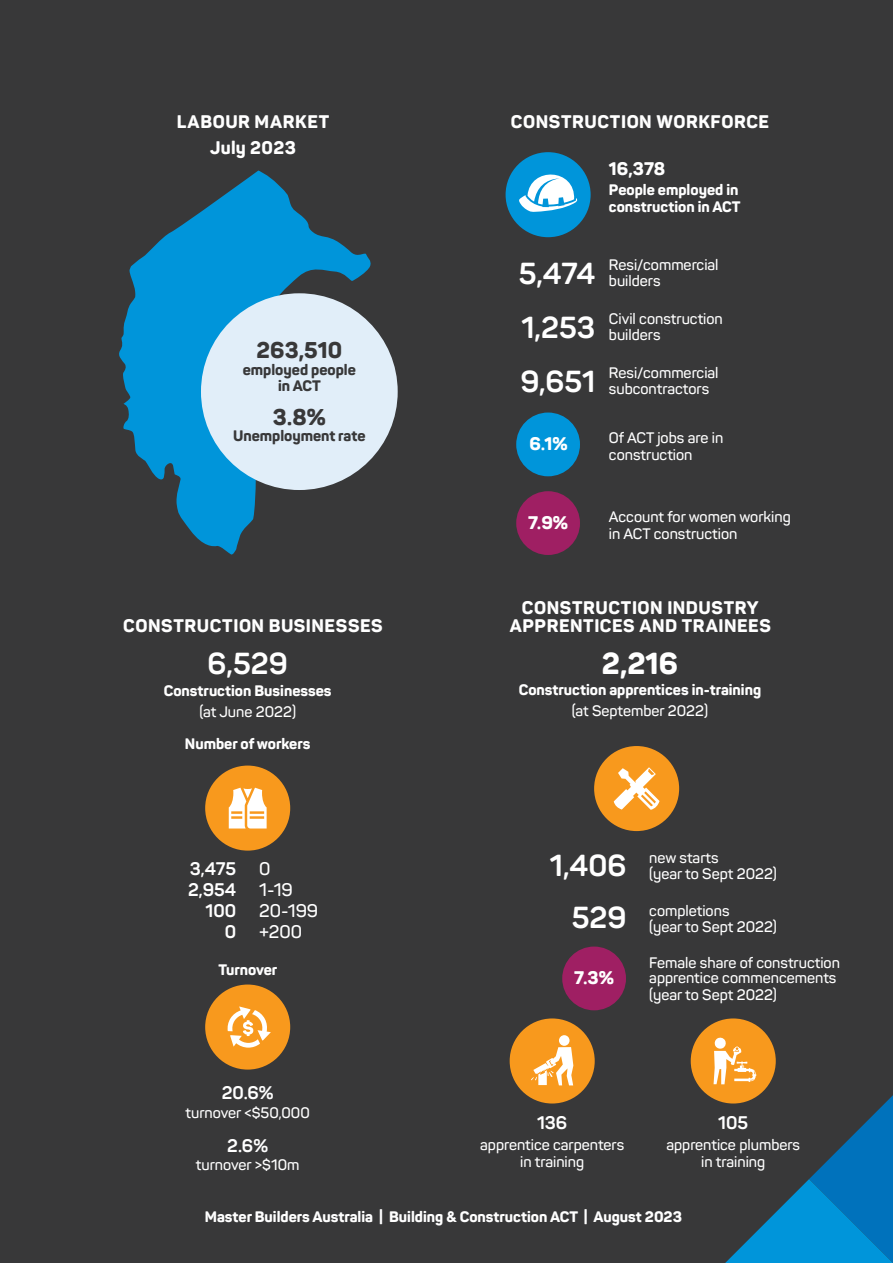
<style>
.page{position:relative;width:893px;height:1263px;background:#383839}
.page>*{position:absolute;margin:0;border:0;box-sizing:border-box;transform-origin:0 0}
.t1{font:700 30px/54px "Panton";color:#fff;text-align:justify}
.t2{font:800 30px "Panton";color:#fff}
.t3{font:800 22.5px "Panton";color:#383839}
.t4{font:800 18px/26.5px "Panton";letter-spacing:.03em;color:#fff;text-align:center}
.t5{font:700 18px/20.7px "Panton";color:#fff;text-align:right}
.t6{font:600 18px/20.7px "Panton";color:#fff}
.t7{font:600 15px/16.5px "Panton";color:#fff}
.t8{font:800 15px/16.5px "Panton";color:#fff}
.t9{font:800 15px/16.5px "Panton";color:#383839;text-align:center}
</style>
<div class="page">
<svg style="left:725px;top:1095px;width:168px;height:168px"></svg>
<div style="left:516px;top:412px;width:64px;height:64px;background:#0095da;border-radius:50%"></div>
<div style="left:516px;top:491px;width:64px;height:64px;background:#9f1f63;border-radius:50%"></div>
<div style="left:506px;top:152px;width:85px;height:85px;background:#0095da;border-radius:50%"></div>
<svg style="left:519px;top:174px;width:59px;height:38px"></svg>
<svg style="left:119px;top:171px;width:252px;height:384px;fill:#0095da"></svg>
<div style="left:201px;top:293px;width:197px;height:197px;background:#e1eef9;border-radius:50%"></div>
<div style="left:691px;top:1018px;width:85px;height:85px;background:#f8991d;border-radius:50%"></div>
<svg style="left:714px;top:1037px;width:42px;height:47px"></svg>
<div style="left:510px;top:1018px;width:85px;height:85px;background:#f8991d;border-radius:50%"></div>
<svg style="left:531px;top:1035px;width:42px;height:50px"></svg>
<div style="left:205px;top:765px;width:85px;height:86px;background:#f8991d;border-radius:50%"></div>
<svg style="left:229px;top:788px;width:38px;height:40px"></svg>
<div style="left:205px;top:984px;width:85px;height:85px;background:#f8991d;border-radius:50%"></div>
<svg style="left:227px;top:1006px;width:44px;height:42px"></svg>
<div style="left:594px;top:746px;width:85px;height:85px;background:#f8991d;border-radius:50%"></div>
<svg style="left:614px;top:767px;width:45px;height:43px"></svg>
<div style="left:562px;top:946px;width:64px;height:64px;background:#9f1f63;border-radius:50%"></div>
<p class="t4" style="left:177px;top:108px;width:154px">LABOUR MARKET<br>July 2023</p>
<h2 class="t3" style="left:257px;top:336px;width:87px">263,510</h2>
<p class="t9" style="left:243px;top:361px;width:115px">employed people in ACT</p>
<h2 class="t3" style="left:273px;top:402px;width:54px">3.8%</h2>
<p class="t9" style="left:233px;top:427px;width:134px">Unemployment rate</p>
<p class="t4" style="left:123px;top:612px;width:261px">CONSTRUCTION BUSINESSES</p>
<h1 class="t1" style="left:207px;top:636px;width:82px">6,529</h1>
<p class="t8" style="left:164px;top:682px;width:169px">Construction Businesses</p>
<p class="t7" style="left:199px;top:703px;width:98px">(at June 2022)</p>
<p class="t8" style="left:185px;top:735px;width:127px">Number of workers</p>
<p class="t5" style="left:188px;top:858px;width:50px">3,475<br>2,954<br>100<br>0</p>
<p class="t6" style="left:259px;top:858px;width:61px">0<br>1-19<br>20-199 +200</p>
<p class="t8" style="left:218px;top:961px;width:61px">Turnover</p>
<p class="t5" style="left:222px;top:1082px;width:53px">20.6%</p>
<p class="t5" style="left:227px;top:1135px;width:42px">2.6%</p>
<p class="t7" style="left:186px;top:1104px;width:126px">turnover &lt;$50,000</p>
<p class="t7" style="left:196px;top:1156px;width:105px">turnover &gt;$10m</p>
<p class="t4" style="left:511px;top:108px;width:260px">CONSTRUCTION WORKFORCE</p>
<p class="t4" style="left:609px;top:155px;width:58px">16,378</p>
<p class="t8" style="left:609px;top:182px;width:133px">People employed in construction in ACT</p>
<h1 class="t1" style="left:519px;top:246px;width:78px">5,474<br>1,253<br>9,651</h1>
<p class="t7" style="left:609px;top:256px;width:111px">Resi/commercial builders</p>
<p class="t7" style="left:609px;top:310px;width:115px">Civil construction builders</p>
<p class="t7" style="left:609px;top:364px;width:111px">Resi/commercial subcontractors</p>
<p class="t4" style="left:529px;top:430px;width:40px">6.1%</p>
<p class="t7" style="left:609px;top:430px;width:116px">Of ACT jobs are in construction</p>
<p class="t4" style="left:528px;top:509px;width:42px">7.9%</p>
<p class="t7" style="left:609px;top:508px;width:183px">Account for women working in ACT construction</p>
<p class="t4" style="left:510px;top:598px;width:263px;line-height:18px">CONSTRUCTION INDUSTRY<br>APPRENTICES AND TRAINEES</p>
<h1 class="t2" style="left:602px;top:644px;width:78px">2,216</h1>
<p class="t8" style="left:519px;top:681px;width:244px">Construction apprentices in-training</p>
<p class="t7" style="left:572px;top:702px;width:138px">(at September 2022)</p>
<h1 class="t1" style="left:550px;top:839px;width:78px;line-height:51.4px;text-align:right">1,406<br>529</h1>
<p class="t4" style="left:574px;top:964px;width:41px">7.3%</p>
<p class="t7" style="left:649px;top:849px;width:129px">new starts<br>(year to Sept 2022)</p>
<p class="t7" style="left:649px;top:902px;width:129px">completions<br>(year to Sept 2022)</p>
<p class="t7" style="left:649px;top:955px;width:192px;line-height:15px">Female share of construction apprentice commencements</p>
<p class="t7" style="left:649px;top:986px;width:129px">(year to Sept 2022)</p>
<p class="t5" style="left:537px;top:1113px;width:32px">136</p>
<p class="t7" style="left:480px;top:1136px;width:146px;text-align:center">apprentice carpenters in training</p>
<p class="t5" style="left:718px;top:1113px;width:32px">105</p>
<p class="t7" style="left:666px;top:1136px;width:135px;text-align:center">apprentice plumbers in training</p>
<p class="t8" style="left:205px;top:1209px;width:479px">Master Builders Australia | Building &amp; Construction ACT | August 2023</p>
</div>
